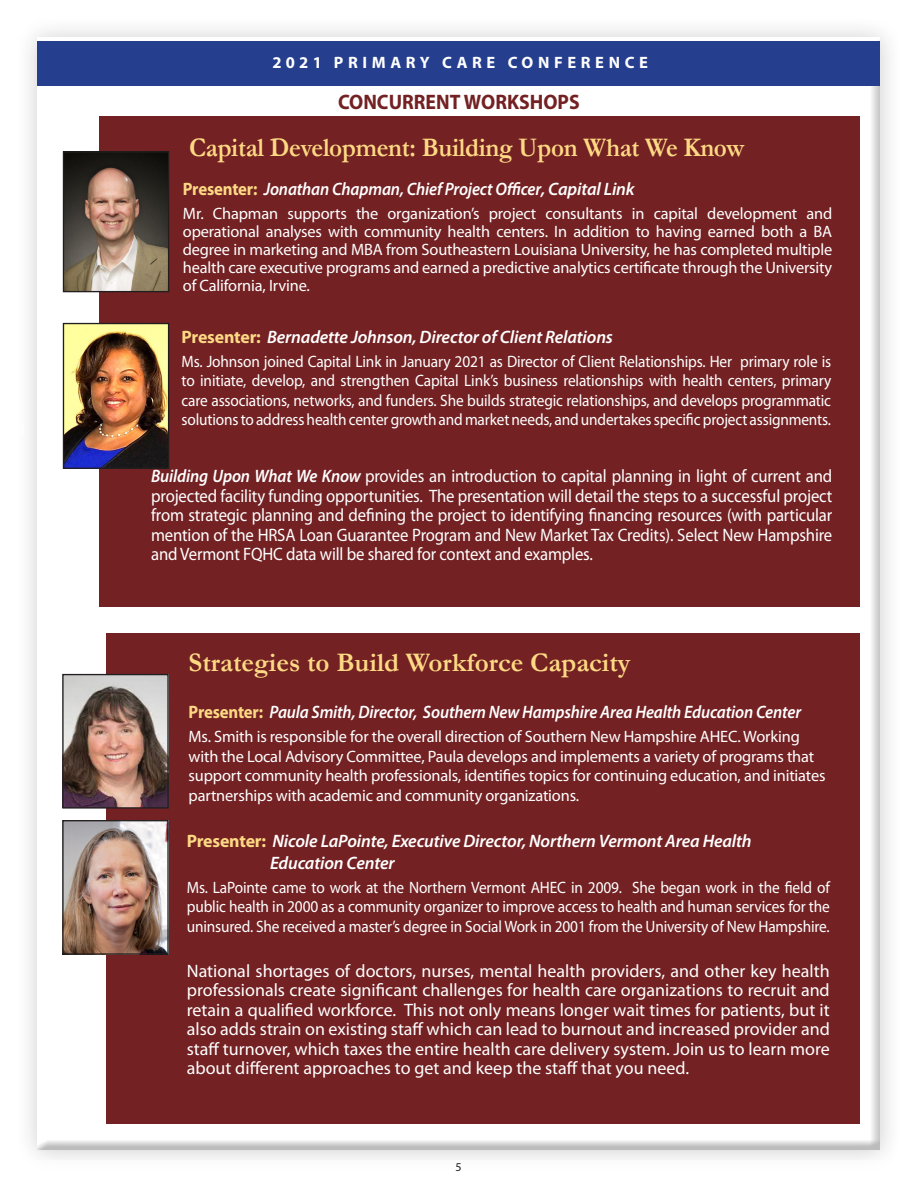
<style>
.page{position:relative;width:918px;height:1188px;background:#fff}
.page>*{position:absolute;margin:0;border:0;box-sizing:border-box;transform-origin:0 0}
.t1{font:700 27px "Garamond";letter-spacing:-.01em;color:#fed984;scale:.93 1}
.t2{font:700 27px "Garamond";letter-spacing:-.01em;color:#fed984}
.t3{font:700 21px "Myriad Pro";color:#732123;scale:.94 1}
.t4{font:18px/19.5px "Myriad Pro";letter-spacing:-.01em;color:#fff;text-align:justify}
.t5{font:18px/19.5px "Myriad Pro";letter-spacing:-.01em;color:#fff;text-align:justify;scale:.93 1}
.t6{font:italic 600 18px "Myriad Pro";letter-spacing:-.01em;color:#fff}
.t7{font:italic 600 18px "Myriad Pro";letter-spacing:-.01em;color:#fff;scale:.93 1}
.t8{font:16.5px/18px "Myriad Pro";letter-spacing:-.01em;color:#fff;text-align:justify}
.t9{font:16.5px/19.5px "Myriad Pro";letter-spacing:-.01em;color:#fff;text-align:justify;scale:.93 1}
.t10{font:700 16.5px "Myriad Pro";letter-spacing:.28em;color:#fff}
.t11{font:12px "Myriad Pro";color:#231f20}
.s1{font-weight:700;font-style:normal;color:#fed984}
.s2{font-weight:600;font-style:italic}
</style>
<div class="page">
<div style="left:15px;top:14px;width:888px;height:1160px;background:#231f20;opacity:.56"></div>
<div style="left:31px;top:38px;width:849px;height:1113px;background:#231f20;opacity:.75"></div>
<div style="left:100px;top:116px;width:760px;height:491px;background:#732123"></div>
<img style="left:65px;top:153px;width:102px;height:137px">
<div style="left:63px;top:151px;width:106px;height:141px;border:1px solid #231f20"></div>
<img style="left:65px;top:325px;width:102px;height:142px">
<div style="left:63px;top:323px;width:106px;height:146px;border:1px solid #231f20"></div>
<div style="left:38px;top:41px;width:842px;height:45px;background:#253f8e"></div>
<div style="left:106px;top:633px;width:754px;height:490px;background:#732123"></div>
<img style="left:64px;top:676px;width:103px;height:131px">
<div style="left:62px;top:674px;width:107px;height:135px;border:1px solid #231f20"></div>
<img style="left:64px;top:822px;width:103px;height:131px">
<div style="left:62px;top:820px;width:107px;height:135px;border:1px solid #231f20"></div>
<div style="left:0;top:1160px;width:918px;height:25px;background:#fff"></div>
<div style="left:19px;top:424px;width:5px;height:11px;background:#fff"></div>
<p class="t10" style="left:272px;top:52px;width:377px">2021 PRIMARY CARE CONFERENCE</p>
<p class="t3" style="left:338px;top:89px;width:259px">CONCURRENT WORKSHOPS</p>
<p class="t1" style="left:189px;top:129px;width:598px">Capital Development: Building Upon What We Know</p>
<p class="t7" style="left:183px;top:178px;width:487px"><span class="s1">Presenter:</span> Jonathan Chapman, Chief Project Officer, Capital Link</p>
<p class="t8" style="left:183px;top:205px;width:651px">Mr. Chapman supports the organization’s project consultants in capital development and operational analyses with community health centers. In addition to having earned both a BA degree in marketing and MBA from Southeastern Louisiana University, he has completed multiple health care executive programs and earned a predictive analytics certificate through the University of California, Irvine.</p>
<p class="t6" style="left:182px;top:325px;width:433px"><span class="s1">Presenter:</span> Bernadette Johnson, Director of Client Relations</p>
<p class="t9" style="left:182px;top:351px;width:700px">Ms. Johnson joined Capital Link in January 2021 as Director of Client Relationships. Her primary role is to initiate, develop, and strengthen Capital Link’s business relationships with health centers, primary care associations, networks, and funders. She builds strategic relationships, and develops programmatic solutions to address health center growth and market needs, and undertakes specific project assignments.</p>
<p class="t5" style="left:151px;top:466px;width:734px"><span class="s2">Building Upon What We Know</span> provides an introduction to capital planning in light of current and projected facility funding opportunities. The presentation will detail the steps to a successful project from strategic planning and defining the project to identifying financing resources (with particular mention of the HRSA Loan Guarantee Program and New Market Tax Credits). Select New Hampshire and Vermont FQHC data will be shared for context and examples.</p>
<p class="t2" style="left:189px;top:644px;width:444px">Strategies to Build Workforce Capacity</p>
<p class="t7" style="left:189px;top:701px;width:660px"><span class="s1">Presenter:</span> Paula Smith, Director, Southern New Hampshire Area Health Education Center</p>
<p class="t8" style="left:189px;top:727px;width:638px;line-height:19.5px;text-align:left">Ms. Smith is responsible for the overall direction of Southern New Hampshire AHEC. Working with the Local Advisory Committee, Paula develops and implements a variety of programs that support community health professionals, identifies topics for continuing education, and initiates partnerships with academic and community organizations.</p>
<p class="t6" style="left:187px;top:830px;width:566px"><span class="s1">Presenter:</span> Nicole LaPointe, Executive Director, Northern Vermont Area Health</p>
<p class="t6" style="left:270px;top:851px;width:126px">Education Center</p>
<p class="t9" style="left:187px;top:877px;width:693px">Ms. LaPointe came to work at the Northern Vermont AHEC in 2009. She began work in the field of public health in 2000 as a community organizer to improve access to health and human services for the uninsured. She received a master’s degree in Social Work in 2001 from the University of New Hampshire.</p>
<p class="t4" style="left:187px;top:961px;width:645px">National shortages of doctors, nurses, mental health providers, and other key health professionals create significant challenges for health care organizations to recruit and retain a qualified workforce. This not only means longer wait times for patients, but it also adds strain on existing staff which can lead to burnout and increased provider and staff turnover, which taxes the entire health care delivery system. Join us to learn more about different approaches to get and keep the staff that you need.</p>
<p class="t11" style="left:456px;top:1160px;width:8px">5</p>
</div>
